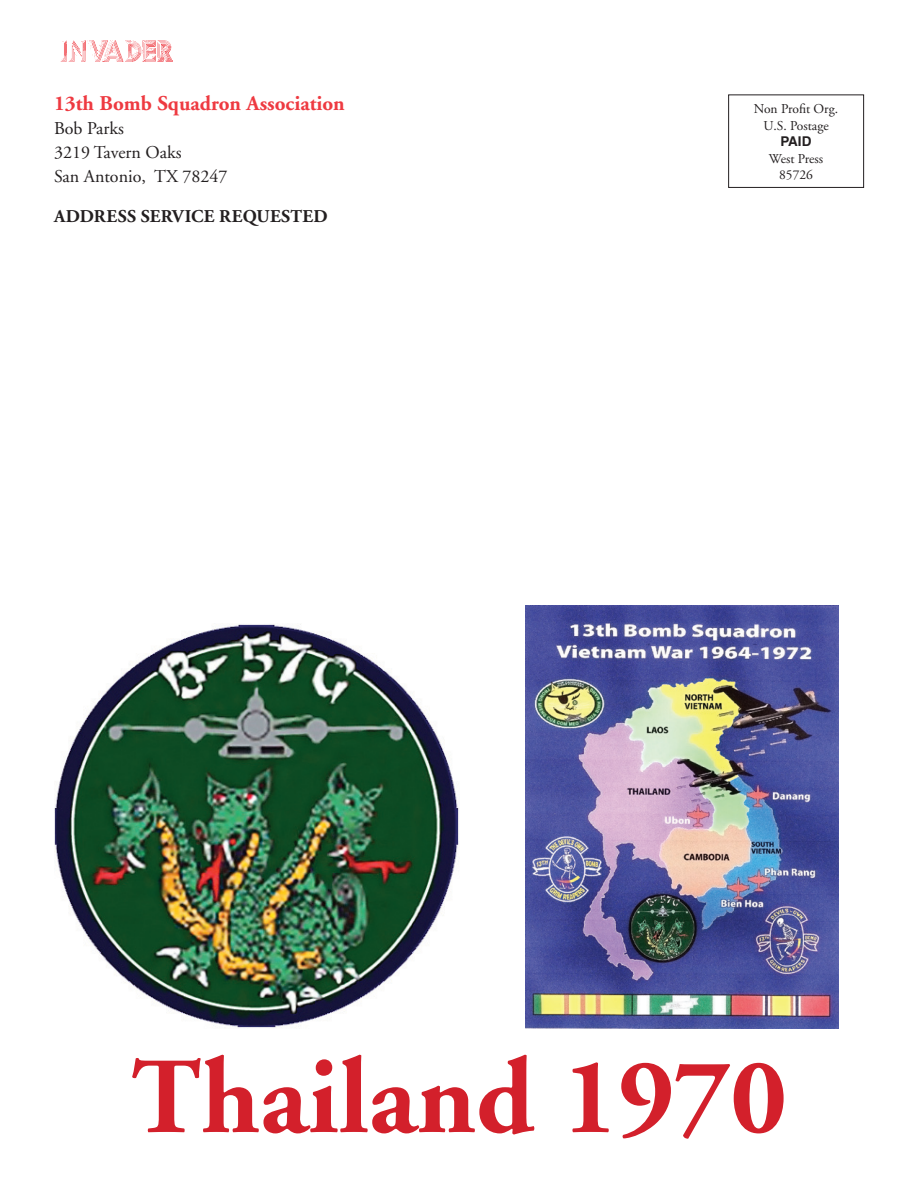
<style>
.page{position:relative;width:918px;height:1188px;background:#fff}
.page>*{position:absolute;margin:0;border:0;box-sizing:border-box;transform-origin:0 0}
.t1{font:700 108px "Adobe Garamond";color:#d3202b}
.t2{font:700 21px "Adobe Garamond";color:#ee3a41}
.t3{font:18px/24px "Adobe Garamond";color:#231f20}
.t4{font:700 18px "Adobe Garamond";letter-spacing:.01em;color:#231f20}
.t5{font:13.5px/16.5px "Adobe Garamond";color:#231f20;text-align:center}
.t6{font:700 13.5px "Helvetica";color:#231f20}
</style>
<div class="page">
<img style="left:61px;top:40px;width:111px;height:21px">
<div style="left:728px;top:94px;width:136px;height:94px;border:1px solid #231f20"></div>
<img style="left:525px;top:605px;width:313px;height:424px">
<img style="left:54px;top:624px;width:405px;height:404px">
<p class="t2" style="left:54px;top:92px;width:292px">13th Bomb Squadron Association</p>
<p class="t3" style="left:54px;top:117px;width:175px">Bob Parks<br>3219 Tavern Oaks<br>San Antonio, TX 78247</p>
<p class="t4" style="left:54px;top:207px;width:275px">ADDRESS SERVICE REQUESTED</p>
<p class="t5" style="left:754px;top:101px;width:86px">Non Profit Org.<br>U.S. Postage</p>
<p class="t6" style="left:781px;top:133px;width:32px">PAID</p>
<p class="t5" style="left:769px;top:150px;width:56px">West Press<br>85726</p>
<h1 class="t1" style="left:131px;top:1039px;width:657px">Thailand 1970</h1>
</div>
